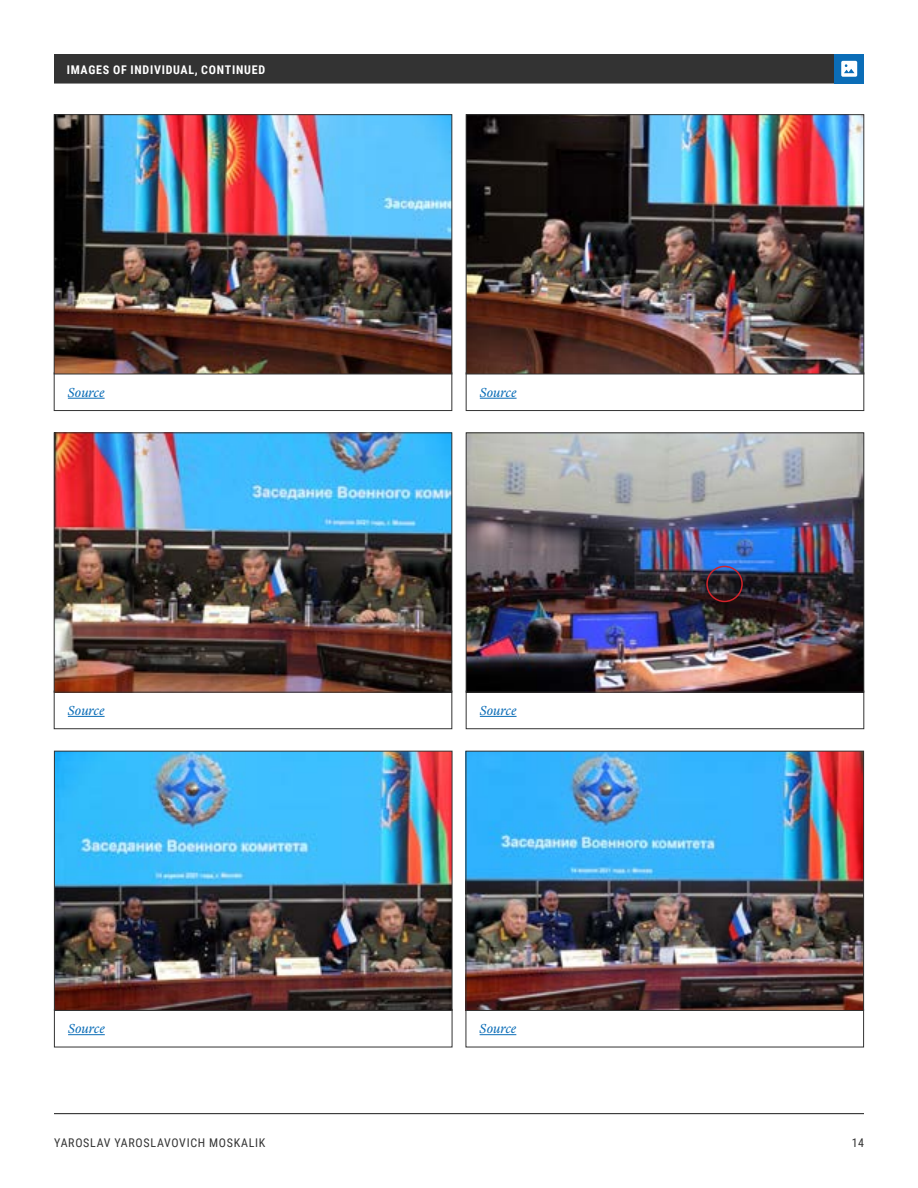
<style>
.page{position:relative;width:918px;height:1188px;background:#fff}
.page>*{position:absolute;margin:0;border:0;box-sizing:border-box;transform-origin:0 0}
.t1{font:italic 13.5px "Lyon Text";color:#0b6db7}
.t2{font:12px "Roboto Condensed";letter-spacing:.06em;color:#333}
.t3{font:700 12px "Roboto Condensed";letter-spacing:.06em;color:#fff}
</style>
<div class="page">
<hr style="left:54px;top:1113px;width:810px;height:1px;background:#333">
<div style="left:54px;top:54px;width:810px;height:28px;background:#333"></div>
<hr style="left:54px;top:82px;width:810px;height:2px;background:#333">
<div style="left:834px;top:54px;width:30px;height:30px;background:#0b6db7"></div>
<svg style="left:841px;top:61px;width:16px;height:16px"></svg>
<hr style="left:480px;top:398px;width:37px;height:1px;background:#0b6db7">
<div style="left:466px;top:373px;width:398px;height:38px;border:1px solid #333"></div>
<img style="left:468px;top:116px;width:394px;height:256px">
<div style="left:466px;top:114px;width:398px;height:260px;border:1px solid #333"></div>
<hr style="left:480px;top:716px;width:37px;height:1px;background:#0b6db7">
<div style="left:466px;top:691px;width:398px;height:38px;border:1px solid #333"></div>
<img style="left:468px;top:435px;width:394px;height:255px">
<div style="left:466px;top:433px;width:398px;height:259px;border:1px solid #333"></div>
<hr style="left:68px;top:398px;width:37px;height:1px;background:#0b6db7">
<div style="left:54px;top:373px;width:398px;height:38px;border:1px solid #333"></div>
<img style="left:56px;top:116px;width:394px;height:256px">
<div style="left:54px;top:114px;width:398px;height:260px;border:1px solid #333"></div>
<hr style="left:68px;top:716px;width:37px;height:1px;background:#0b6db7">
<div style="left:54px;top:691px;width:398px;height:38px;border:1px solid #333"></div>
<img style="left:56px;top:435px;width:394px;height:255px">
<div style="left:54px;top:433px;width:398px;height:259px;border:1px solid #333"></div>
<hr style="left:68px;top:1034px;width:37px;height:1px;background:#0b6db7">
<img style="left:56px;top:753px;width:394px;height:256px">
<div style="left:54px;top:751px;width:398px;height:260px;border:1px solid #333"></div>
<hr style="left:480px;top:1034px;width:36px;height:1px;background:#0b6db7">
<img style="left:468px;top:753px;width:394px;height:256px">
<div style="left:466px;top:751px;width:398px;height:260px;border:1px solid #333"></div>
<div style="left:706px;top:566px;width:37px;height:36px;border:2px solid #d2232a;border-radius:50%"></div>
<p class="t3" style="left:67px;top:61px;width:200px">IMAGES OF INDIVIDUAL, CONTINUED</p>
<p class="t1" style="left:68px;top:382px;width:38px">Source</p>
<p class="t1" style="left:68px;top:700px;width:38px">Source</p>
<p class="t1" style="left:480px;top:382px;width:38px">Source</p>
<p class="t1" style="left:480px;top:700px;width:38px">Source</p>
<p class="t1" style="left:68px;top:1019px;width:38px">Source</p>
<p class="t1" style="left:480px;top:1019px;width:38px">Source</p>
<p class="t2" style="left:54px;top:1134px;width:213px">YAROSLAV YAROSLAVOVICH MOSKALIK</p>
<p class="t2" style="left:852px;top:1134px;width:14px">14</p>
</div>
